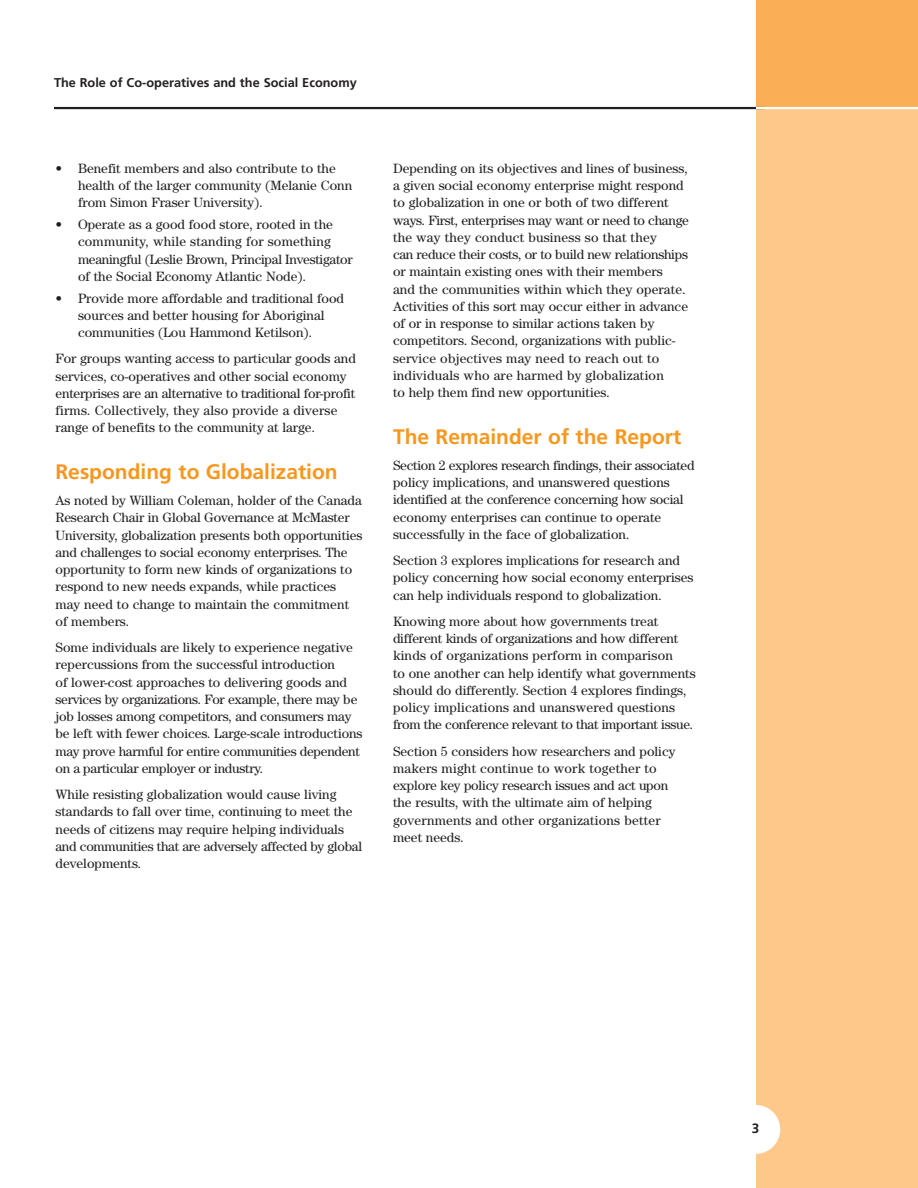
<style>
.page{position:relative;width:918px;height:1188px;background:#fff}
.page>*{position:absolute;margin:0;border:0;box-sizing:border-box;transform-origin:0 0}
.t1{font:700 21px "Frutiger";color:#f7971d}
.t2{font:13.5px/17.2px "Century";color:#231f20}
.t3{font:700 13.5px "Frutiger";color:#231f20}
.t4{font:700 12.75px "Frutiger";color:#231f20}
</style>
<div class="page">
<div style="left:756px;top:109px;width:162px;height:1079px;background:#fdc889"></div>
<div style="left:756px;top:0;width:162px;height:109px;background:#faae55"></div>
<hr style="left:54px;top:107px;width:711px;height:2px;background:#231f20">
<hr style="left:756px;top:107px;width:162px;height:2px;background:#fff">
<div style="left:731px;top:1105px;width:49px;height:49px;background:#fff;border-radius:50%"></div>
<p class="t4" style="left:54px;top:78px;width:304px">The Role of Co-operatives and the Social Economy</p>
<p class="t2" style="left:78px;top:161px;width:276px;text-indent:-23px">• Benefit members and also contribute to the health of the larger community (Melanie Conn from Simon Fraser University).</p>
<p class="t2" style="left:78px;top:217px;width:276px;text-indent:-23px">• Operate as a good food store, rooted in the community, while standing for something meaningful (Leslie Brown, Principal Investigator of the Social Economy Atlantic Node).</p>
<p class="t2" style="left:78px;top:290px;width:268px;text-indent:-23px">• Provide more affordable and traditional food sources and better housing for Aboriginal communities (Lou Hammond Ketilson).</p>
<p class="t2" style="left:56px;top:351px;width:302px">For groups wanting access to particular goods and services, co-operatives and other social economy enterprises are an alternative to traditional for-profit firms. Collectively, they also provide a diverse range of benefits to the community at large.</p>
<h1 class="t1" style="left:56px;top:463px;width:284px">Responding to Globalization</h1>
<p class="t2" style="left:56px;top:493px;width:308px">As noted by William Coleman, holder of the Canada Research Chair in Global Governance at McMaster University, globalization presents both opportunities and challenges to social economy enterprises. The opportunity to form new kinds of organizations to respond to new needs expands, while practices may need to change to maintain the commitment of members.</p>
<p class="t2" style="left:56px;top:640px;width:309px">Some individuals are likely to experience negative repercussions from the successful introduction<br>of lower-cost approaches to delivering goods and services by organizations. For example, there may be job losses among competitors, and consumers may be left with fewer choices. Large-scale introductions may prove harmful for entire communities dependent on a particular employer or industry.</p>
<p class="t2" style="left:56px;top:787px;width:308px">While resisting globalization would cause living standards to fall over time, continuing to meet the needs of citizens may require helping individuals and communities that are adversely affected by global developments.</p>
<p class="t2" style="left:393px;top:161px;width:297px">Depending on its objectives and lines of business, a given social economy enterprise might respond to globalization in one or both of two different ways. First, enterprises may want or need to change the way they conduct business so that they<br>can reduce their costs, or to build new relationships or maintain existing ones with their members<br>and the communities within which they operate.<br>Activities of this sort may occur either in advance of or in response to similar actions taken by competitors. Second, organizations with public&shy;service objectives may need to reach out to individuals who are harmed by globalization<br>to help them find new opportunities.</p>
<h1 class="t1" style="left:393px;top:428px;width:290px">The Remainder of the Report</h1>
<p class="t2" style="left:393px;top:458px;width:303px">Section 2 explores research findings, their associated policy implications, and unanswered questions identified at the conference concerning how social economy enterprises can continue to operate successfully in the face of globalization.</p>
<p class="t2" style="left:393px;top:553px;width:302px">Section 3 explores implications for research and policy concerning how social economy enterprises can help individuals respond to globalization.</p>
<p class="t2" style="left:393px;top:614px;width:304px">Knowing more about how governments treat different kinds of organizations and how different kinds of organizations perform in comparison<br>to one another can help identify what governments should do differently. Section 4 explores findings, policy implications and unanswered questions from the conference relevant to that important issue.</p>
<p class="t2" style="left:393px;top:743px;width:284px">Section 5 considers how researchers and policy makers might continue to work together to explore key policy research issues and act upon the results, with the ultimate aim of helping governments and other organizations better meet needs.</p>
<p class="t3" style="left:752px;top:1123px;width:9px">3</p>
</div>
